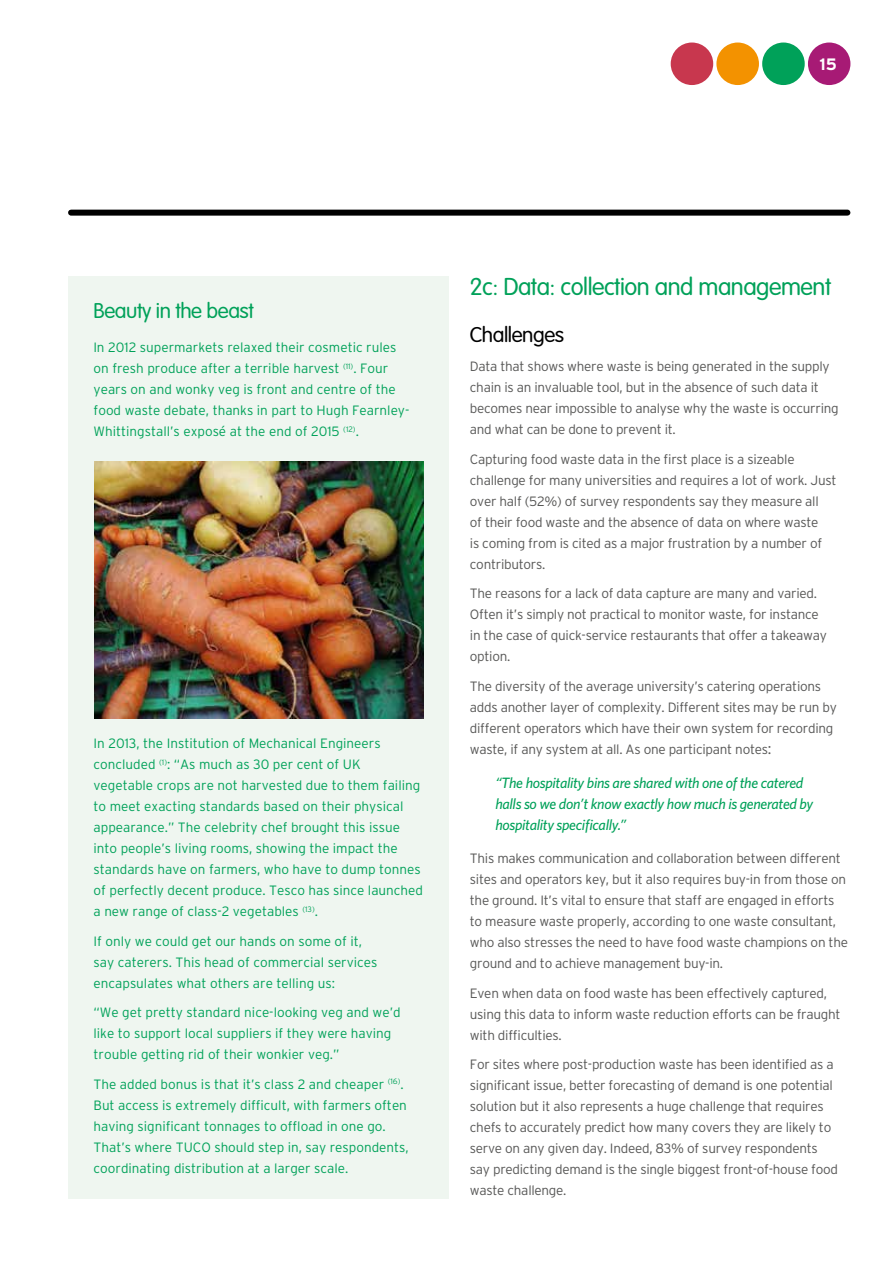
<style>
.page{position:relative;width:893px;height:1263px;background:#fff}
.page>*{position:absolute;margin:0;border:0;box-sizing:border-box;transform-origin:0 0}
.t1{font:300 24px "VAG Rounded";letter-spacing:-.02em;color:#00a159}
.t2{font:300 21px "VAG Rounded";letter-spacing:-.02em;color:#00a159}
.t3{font:300 21px "VAG Rounded";letter-spacing:-.02em;color:#000}
.t4{font:700 16.5px "Interstate";color:#fff}
.t5{font:italic 500 15px/21px "Whitney";letter-spacing:-.02em;color:#00a159}
.t6{font:300 13.5px/21px "Interstate";letter-spacing:-.02em;color:#575756}
.t7{font:300 13.5px/21px "Interstate";color:#00a159}
.s1{font-size:15px}
</style>
<div class="page">
<div style="left:71px;top:210px;width:776px;height:6px;background:#000"></div>
<div style="left:671px;top:43px;width:42px;height:42px;background:#c8374e;border-radius:50%"></div>
<div style="left:716px;top:43px;width:43px;height:42px;background:#f39200;border-radius:50%"></div>
<div style="left:762px;top:43px;width:43px;height:42px;background:#00a159;border-radius:50%"></div>
<div style="left:808px;top:43px;width:42px;height:42px;background:#a71a75;border-radius:50%"></div>
<div style="left:68px;top:276px;width:381px;height:923px;background:#eff6f0"></div>
<img style="left:95px;top:461px;width:328px;height:258px">
<p class="t4" style="left:819px;top:55px;width:19px">15</p>
<h2 class="t2" style="left:94px;top:299px;width:162px">Beauty in the beast</h2>
<p class="t7" style="left:94px;top:337px;width:317px">In 2012 supermarkets relaxed their cosmetic rules on fresh produce after a terrible harvest <sup>(11)</sup>. Four years on and wonky veg is front and centre of the food waste debate, thanks in part to Hugh Fearnley-Whittingstall’s exposé at the end of 2015 <sup>(12)</sup>.</p>
<p class="t7" style="left:94px;top:733px;width:331px">In 2013, the Institution of Mechanical Engineers concluded <sup>(1)</sup>: “As much as 30 per cent of UK vegetable crops are not harvested due to them failing to meet exacting standards based on their physical appearance.” The celebrity chef brought this issue into people’s living rooms, showing the impact the standards have on farmers, who have to dump tonnes of perfectly decent produce. Tesco has since launched a new range of class-2 vegetables <sup>(13)</sup>.</p>
<p class="t7" style="left:94px;top:930px;width:285px">If only we could get our hands on some of it, say caterers. This head of commercial services encapsulates what others are telling us:</p>
<p class="t7" style="left:94px;top:1002px;width:309px">“We get pretty standard nice-looking veg and we’d like to support local suppliers if they were having trouble getting rid of their wonkier veg.”</p>
<p class="t7" style="left:94px;top:1073px;width:317px">The added bonus is that it’s class 2 and cheaper <sup>(16)</sup>.<br>But access is extremely difficult, with farmers often having significant tonnages to offload in one go.<br>That’s where TUCO should step in, say respondents, coordinating distribution at a larger scale.</p>
<h1 class="t1" style="left:470px;top:273px;width:363px">2c: Data: collection and management</h1>
<h2 class="t3" style="left:470px;top:322px;width:96px">Challenges</h2>
<p class="t6" style="left:470px;top:356px;width:370px">Data that shows where waste is being generated in the supply chain is an invaluable tool, but in the absence of such data it becomes near impossible to analyse why the waste is occurring and what can be done to prevent it.</p>
<p class="t6" style="left:470px;top:448px;width:368px">Capturing food waste data in the first place is a sizeable challenge for many universities and requires a lot of work. Just over half (52%) of survey respondents say they measure all<br>of their food waste and the absence of data on where waste<br>is coming from is cited as a major frustration by a number of contributors.</p>
<p class="t6" style="left:470px;top:583px;width:359px">The reasons for a lack of data capture are many and varied.<br>Often it’s simply not practical to monitor waste, for instance in the case of quick-service restaurants that offer a takeaway option.</p>
<p class="t6" style="left:470px;top:675px;width:368px">The diversity of the average university’s catering operations adds another layer of complexity. Different sites may be run by different operators which have their own system for recording waste, if any system at all. As one participant notes<span class="s1">:</span></p>
<p class="t5" style="left:495px;top:772px;width:319px">“The hospitality bins are shared with one of the catered halls so we don’t know exactly how much is generated by hospitality specifically.”</p>
<p class="t6" style="left:470px;top:848px;width:380px">This makes communication and collaboration between different sites and operators key, but it also requires buy-in from those on the ground. It’s vital to ensure that staff are engaged in efforts to measure waste properly, according to one waste consultant, who also stresses the need to have food waste champions on the ground and to achieve management buy-in.</p>
<p class="t6" style="left:470px;top:982px;width:372px">Even when data on food waste has been effectively captured, using this data to inform waste reduction efforts can be fraught with difficulties.</p>
<p class="t6" style="left:470px;top:1054px;width:370px">For sites where post-production waste has been identified as a significant issue, better forecasting of demand is one potential solution but it also represents a huge challenge that requires chefs to accurately predict how many covers they are likely to serve on any given day. Indeed, 83% of survey respondents say predicting demand is the single biggest front-of-house food waste challenge.</p>
</div>
